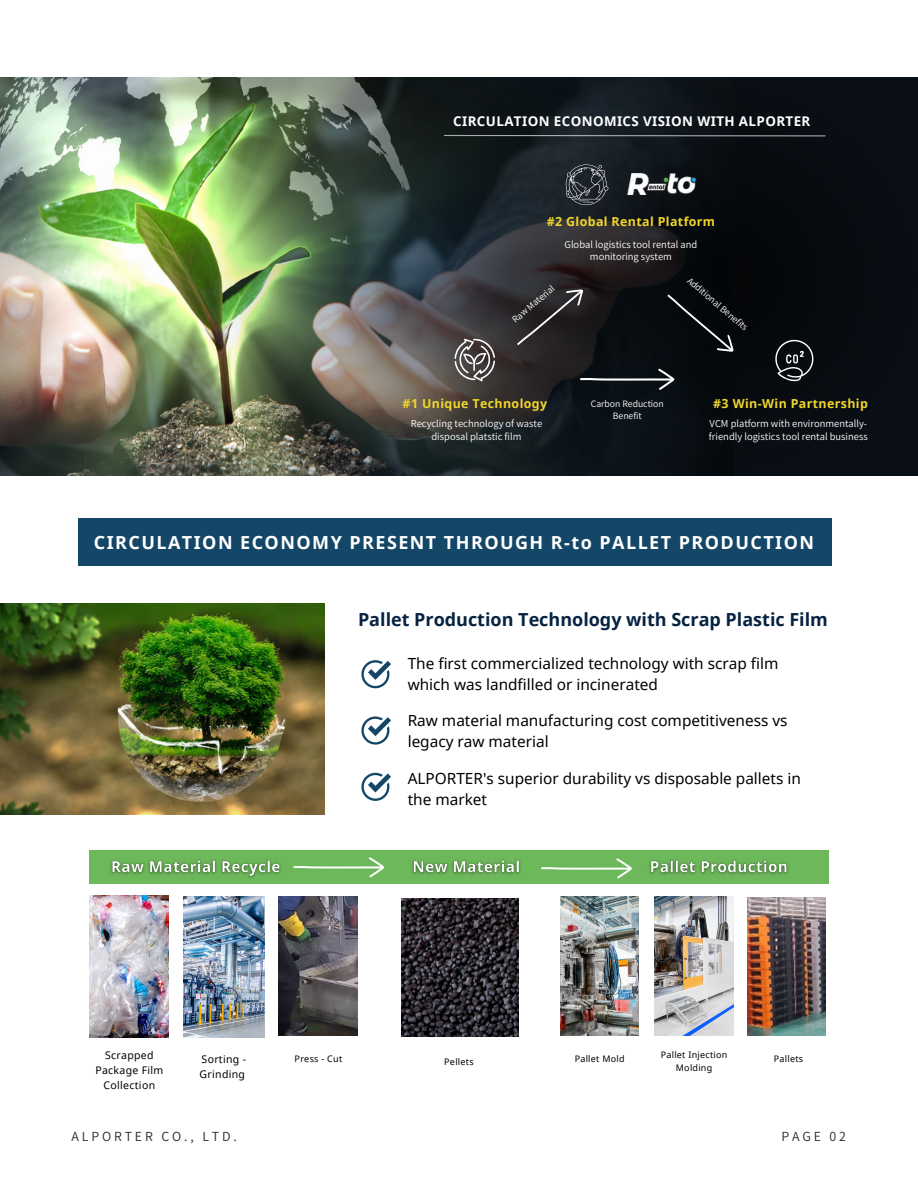
<style>
.page{position:relative;width:918px;height:1188px;background:#fff}
.page>*{position:absolute;margin:0;border:0;box-sizing:border-box;transform-origin:0 0}
.t1{font:700 18px "Noto Sans";letter-spacing:.08em;color:#fff}
.t2{font:700 18px "Noto Sans";color:#062341}
.t3{font:15.3px/21.1px "Noto Sans";color:#000}
.t4{font:700 13.35px "Noto Sans";letter-spacing:.03em;color:#fefeff}
.t5{font:700 12.45px "Noto Sans";letter-spacing:.03em;color:#f1d62a}
.t6{font:600 12.45px "Noto Sans JP";letter-spacing:.23em;color:#2a2a2a}
.t7{font:10.5px/14.9px "Noto Sans";letter-spacing:.03em;color:#000;text-align:center}
.t8{font:600 9.45px/12.6px "Noto Sans JP";color:#fff;text-align:center}
.t9{font:9px/12.8px "Noto Sans";letter-spacing:.03em;color:#000;text-align:center}
.t10{font:600 8.7px/11.6px "Noto Sans JP";color:#fff;text-align:center}
</style>
<div class="page">
<img style="left:0;top:77px;width:734px;height:398px">
<div style="left:730px;top:83px;width:188px;height:392px;background:#090d13"></div>
<svg style="left:602px;top:83px;width:128px;height:392px;fill:#0a1015"></svg>
<img style="left:205px;top:78px;width:397px;height:397px">
<img style="left:627px;top:173px;width:69px;height:22px">
<div style="left:78px;top:519px;width:754px;height:47px;background:#144668"></div>
<svg style="left:361px;top:660px;width:30px;height:28px"></svg>
<svg style="left:361px;top:773px;width:30px;height:28px"></svg>
<svg style="left:361px;top:716px;width:30px;height:29px"></svg>
<img style="left:0;top:603px;width:324px;height:212px">
<div style="left:90px;top:851px;width:738px;height:33px;background:#6db85a"></div>
<img style="left:279px;top:897px;width:79px;height:138px">
<img style="left:90px;top:895px;width:79px;height:142px">
<img style="left:184px;top:897px;width:81px;height:140px">
<img style="left:655px;top:897px;width:78px;height:138px">
<img style="left:401px;top:898px;width:117px;height:138px">
<img style="left:560px;top:896px;width:79px;height:140px">
<svg style="left:293px;top:857px;width:91px;height:20px"></svg>
<svg style="left:514px;top:283px;width:75px;height:63px"></svg>
<div style="left:667px;top:291px;width:73px;height:68px;background:#05080c"></div>
<svg style="left:580px;top:369px;width:94px;height:21px"></svg>
<img style="left:748px;top:897px;width:77px;height:139px">
<svg style="left:566px;top:162px;width:42px;height:43px"></svg>
<svg style="left:455px;top:339px;width:40px;height:42px"></svg>
<svg style="left:775px;top:340px;width:38px;height:41px"></svg>
<hr style="left:444px;top:135px;width:381px;height:1px;background:#fff">
<svg style="left:541px;top:858px;width:91px;height:21px"></svg>
<img style="left:110px;top:860px;width:171px;height:18px">
<img style="left:649px;top:860px;width:140px;height:15px">
<img style="left:412px;top:860px;width:109px;height:15px">
<p class="t4" style="left:453px;top:112px;width:359px">CIRCULATION ECONOMICS VISION WITH ALPORTER</p>
<p class="t5" style="left:547px;top:213px;width:170px">#2 Global Rental Platform</p>
<p class="t8" style="left:565px;top:237px;width:134px">Global logistics tool rental and monitoring system</p>
<p class="t10" style="left:509px;top:316px;width:54px;rotate:-40deg">Raw Material</p>
<p class="t10" style="left:692px;top:274px;width:78px;rotate:40deg">Additional Benefits</p>
<p class="t5" style="left:403px;top:395px;width:146px">#1 Unique Technology</p>
<p class="t8" style="left:411px;top:417px;width:133px">Recycling technology of waste disposal platstic film</p>
<p class="t10" style="left:591px;top:398px;width:74px">Carbon Reduction<br>Benefit</p>
<p class="t5" style="left:713px;top:395px;width:156px">#3 Win-Win Partnership</p>
<p class="t8" style="left:709px;top:417px;width:160px;text-align:left">VCM platform with environmentally&shy;friendly logistics tool rental business</p>
<p class="t1" style="left:94px;top:530px;width:722px">CIRCULATION ECONOMY PRESENT THROUGH R-to PALLET PRODUCTION</p>
<p class="t2" style="left:358px;top:607px;width:471px">Pallet Production Technology with Scrap Plastic Film</p>
<p class="t3" style="left:408px;top:653px;width:372px">The first commercialized technology with scrap film which was landfilled or incinerated</p>
<p class="t3" style="left:408px;top:710px;width:381px">Raw material manufacturing cost competitiveness vs legacy raw material</p>
<p class="t3" style="left:408px;top:767px;width:395px">ALPORTER's superior durability vs disposable pallets in the market</p>
<p class="t9" style="left:295px;top:1052px;width:49px">Press - Cut</p>
<p class="t9" style="left:661px;top:1048px;width:68px">Pallet Injection<br>Molding</p>
<p class="t9" style="left:774px;top:1052px;width:31px">Pallets</p>
<p class="t7" style="left:95px;top:1048px;width:70px">Scrapped<br>Package Film<br>Collection</p>
<p class="t7" style="left:202px;top:1051px;width:46px">Sorting -</p>
<p class="t9" style="left:575px;top:1052px;width:51px">Pallet Mold</p>
<p class="t9" style="left:444px;top:1056px;width:31px">Pellets</p>
<p class="t7" style="left:200px;top:1066px;width:47px">Grinding</p>
<p class="t6" style="left:71px;top:1127px;width:167px">ALPORTER CO., LTD.</p>
<p class="t6" style="left:781px;top:1127px;width:66px">PAGE 02</p>
</div>
